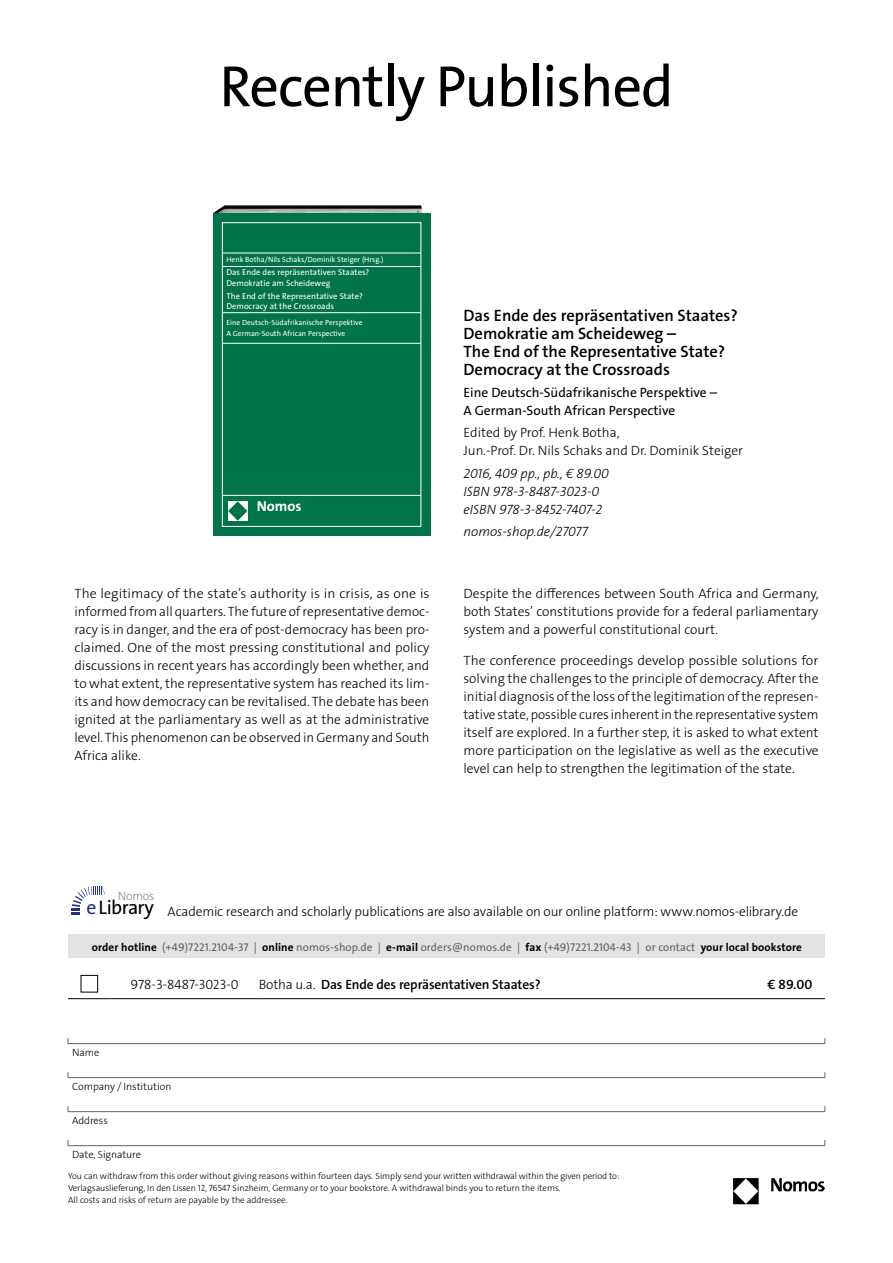
<style>
.page{position:relative;width:893px;height:1263px;background:#fff}
.page>*{position:absolute;margin:0;border:0;box-sizing:border-box;transform-origin:0 0}
.t1{font:58.5px "The Sans Os F";letter-spacing:-.02em;color:#000}
.t2{font:19.8px "The Sans Os F";letter-spacing:-.03em;color:#000}
.t3{font:600 16.5px/18px "The Sans Os F";color:#000}
.t4{font:700 14.55px "The Sans Os F";color:#fff}
.t5{font:300 13.5px/18px "The Sans Os F";color:#000;text-align:justify}
.t6{font:italic 300 13.5px/18px "The Sans Os F";color:#000}
.t7{font:13.5px/18px "The Sans Os F";color:#000}
.t8{font:600 13.5px "The Sans Os F";letter-spacing:-.01em;color:#000}
.t9{font:300 12.15px "The Sans Os F";letter-spacing:-.02em;color:#868786}
.t10{font:11.25px "The Sans Os F";letter-spacing:.01em;color:#626261}
.t11{font:300 10.5px "The Sans Os F";letter-spacing:-.01em;color:#000}
.t12{font:300 9px/12px "The Sans Os F";color:#000}
.t13{font:8.55px/10.2px "The Sans Os F";color:#fff}
.t14{font:7.5px/11.9px "The Sans Os F";color:#fff}
.s1{color:#243282}
.s2{font-weight:700;color:#000}
.s3{font-weight:300}
</style>
<div class="page">
<hr style="left:68px;top:1043px;width:757px;height:1px;background:#626261">
<hr style="left:68px;top:1077px;width:757px;height:1px;background:#626261">
<hr style="left:68px;top:1111px;width:757px;height:1px;background:#626261">
<hr style="left:68px;top:1145px;width:757px;height:1px;background:#626261">
<img style="left:733px;top:1178px;width:92px;height:26px">
<img style="left:213px;top:205px;width:209px;height:8px">
<div style="left:213px;top:213px;width:217px;height:323px;background:#007349"></div>
<div style="left:222px;top:222px;width:199px;height:305px;border:1px solid #fff"></div>
<hr style="left:222px;top:253px;width:199px;height:1px;background:#fff">
<hr style="left:222px;top:266px;width:199px;height:1px;background:#fff">
<hr style="left:222px;top:312px;width:199px;height:1px;background:#fff">
<hr style="left:222px;top:343px;width:199px;height:1px;background:#fff">
<hr style="left:222px;top:495px;width:199px;height:1px;background:#fff">
<div style="left:228px;top:501px;width:20px;height:20px;background:#fff"></div>
<svg style="left:228px;top:501px;width:19px;height:20px"></svg>
<hr style="left:68px;top:998px;width:43px;height:1px;background:#000">
<hr style="left:111px;top:998px;width:148px;height:1px;background:#000">
<hr style="left:259px;top:998px;width:459px;height:1px;background:#000">
<hr style="left:718px;top:998px;width:107px;height:1px;background:#000">
<div style="left:81px;top:975px;width:17px;height:17px;border:1px solid #000"></div>
<div style="left:68px;top:934px;width:757px;height:24px;background:#e3e3e3"></div>
<svg style="left:72px;top:886px;width:33px;height:28px"></svg>
<h1 class="t1" style="left:219px;top:49px;width:456px">Recently Published</h1>
<p class="t14" style="left:226px;top:253px;width:159px">Henk Botha/Nils Schaks/Dominik Steiger (Hrsg.)</p>
<p class="t13" style="left:226px;top:267px;width:145px">Das Ende des repräsentativen Staates?<br>Demokratie am Scheideweg</p>
<p class="t13" style="left:226px;top:291px;width:138px">The End of the Representative State?<br>Democracy at the Crossroads</p>
<p class="t14" style="left:226px;top:316px;width:138px">Eine Deutsch-Südafrikanische Perspektive<br>A German-South African Perspective</p>
<p class="t4" style="left:257px;top:497px;width:46px">Nomos</p>
<p class="t3" style="left:463px;top:306px;width:276px">Das Ende des repräsentativen Staates?<br>Demokratie am Scheideweg –<br>The End of the Representative State?<br>Democracy at the Crossroads</p>
<p class="t7" style="left:463px;top:384px;width:255px">Eine Deutsch-Südafrikanische Perspektive –<br>A German-South African Perspective</p>
<p class="t5" style="left:463px;top:424px;width:281px">Edited by Prof. Henk Botha,<br>Jun.-Prof. Dr. Nils Schaks and Dr. Dominik Steiger</p>
<p class="t6" style="left:463px;top:464px;width:147px">2016, 409 pp., pb., € 89.00<br>ISBN 978-3-8487-3023-0 eISBN 978-3-8452-7407-2</p>
<p class="t6" style="left:463px;top:523px;width:126px">nomos-shop.de/27077</p>
<p class="t5" style="left:74px;top:584px;width:357px">The legitimacy of the state’s authority is in crisis, as one is informed from all quarters. The future of representative democ&shy;racy is in danger, and the era of post-democracy has been pro&shy;claimed. One of the most pressing constitutional and policy discussions in recent years has accordingly been whether, and to what extent, the representative system has reached its lim&shy;its and how democracy can be revitalised. The debate has been ignited at the parliamentary as well as at the administrative level. This phenomenon can be observed in Germany and South Africa alike.</p>
<p class="t5" style="left:463px;top:584px;width:357px">Despite the differences between South Africa and Germany, both States’ constitutions provide for a federal parliamentary system and a powerful constitutional court.</p>
<p class="t5" style="left:463px;top:651px;width:357px">The conference proceedings develop possible solutions for solving the challenges to the principle of democracy. After the initial diagnosis of the loss of the legitimation of the represen&shy;tative state, possible cures inherent in the representative system itself are explored. In a further step, it is asked to what extent more participation on the legislative as well as the executive level can help to strengthen the legitimation of the state.</p>
<p class="t9" style="left:118px;top:888px;width:38px">Nomos</p>
<h2 class="t2" style="left:87px;top:895px;width:69px"><span class="s1">e</span>Library</h2>
<p class="t5" style="left:168px;top:903px;width:632px">Academic research and scholarly publications are also available on our online platform: www.nomos-elibrary.de</p>
<p class="t10" style="left:92px;top:940px;width:712px"><span class="s2">order hotline</span> (+49)7221.2104-37 | <span class="s2">online</span> nomos-shop.de | <span class="s2">e-mail</span> orders@nomos.de | <span class="s2">fax</span> (+49)7221.2104-43 | or contact <span class="s2">your local bookstore</span></p>
<p class="t5" style="left:131px;top:975px;width:110px">978-3-8487-3023-0</p>
<p class="t8" style="left:259px;top:975px;width:284px"><span class="s3">Botha u.a.</span> Das Ende des repräsentativen Staates?</p>
<p class="t8" style="left:768px;top:975px;width:46px">€ 89.00</p>
<p class="t11" style="left:72px;top:1045px;width:29px">Name</p>
<p class="t11" style="left:72px;top:1079px;width:101px">Company / Institution</p>
<p class="t11" style="left:72px;top:1113px;width:37px">Address</p>
<p class="t11" style="left:72px;top:1147px;width:71px">Date, Signature</p>
<p class="t12" style="left:68px;top:1170px;width:553px">You can withdraw from this order without giving reasons within fourteen days. Simply send your written withdrawal within the given period to:<br>Verlagsauslieferung, In den Lissen 12, 76547 Sinzheim, Germany or to your bookstore. A withdrawal binds you to return the items.<br>All costs and risks of return are payable by the addressee.</p>
</div>
